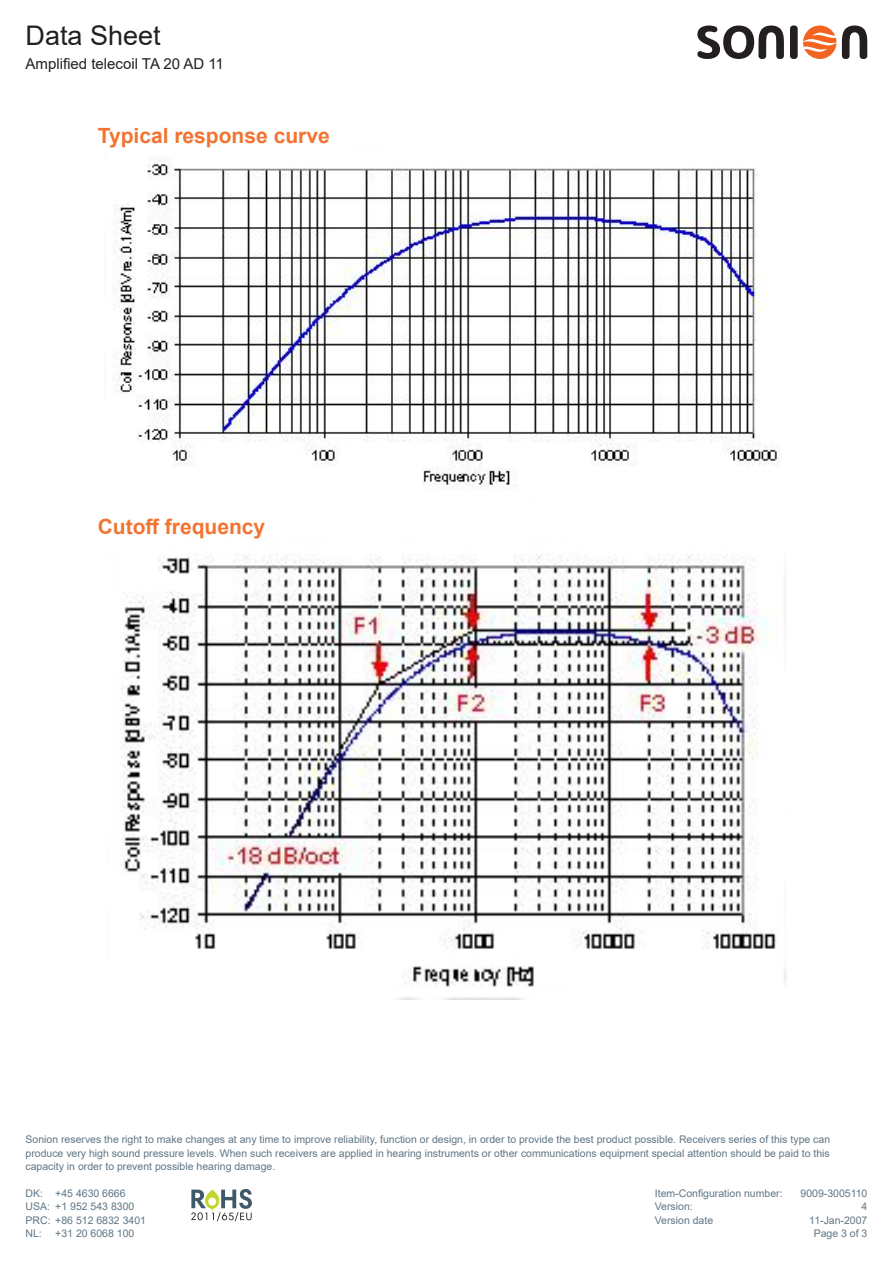
<style>
.page{position:relative;width:893px;height:1263px;background:#fff}
.page>*{position:absolute;margin:0;border:0;box-sizing:border-box;transform-origin:0 0}
.t1{font:27px "Arial";color:#231f20}
.Orange_heading{font:700 21px "Arial";color:#f37431}
.t2{font:15px "Arial";color:#231f20}
.t3{font:10.5px/13.5px "Arial";color:#5f7685}
</style>
<div class="page">
<div style="left:790px;top:26px;width:8px;height:33px;background:#231f20;border-radius:3px"></div>
<svg style="left:697px;top:26px;width:87px;height:33px"></svg>
<svg style="left:842px;top:26px;width:25px;height:33px"></svg>
<svg style="left:803px;top:26px;width:33px;height:33px"></svg>
<svg style="left:191px;top:1189px;width:61px;height:32px"></svg>
<img style="left:112px;top:160px;width:669px;height:329px">
<img style="left:121px;top:554px;width:665px;height:445px">
<h1 class="t1" style="left:26px;top:17px;width:137px">Data Sheet</h1>
<h3 class="t2" style="left:26px;top:54px;width:200px">Amplified telecoil TA 20 AD 11</h3>
<p class="Orange_heading" style="left:98px;top:121px;width:233px">Typical response curve</p>
<p class="Orange_heading" style="left:98px;top:512px;width:169px">Cutoff frequency</p>
<p class="t3" style="left:26px;top:1132px;width:806px;text-align:justify">Sonion reserves the right to make changes at any time to improve reliability, function or design, in order to provide the best product possible. Receivers series of this type can produce very high sound pressure levels. When such receivers are applied in hearing instruments or other communications equipment special attention should be paid to this capacity in order to prevent possible hearing damage.</p>
<p class="t3" style="left:26px;top:1186px;width:122px">DK: +45 4630 6666<br>USA: +1 952 543 8300<br>PRC: +86 512 6832 3401<br>NL:</p>
<p class="t3" style="left:55px;top:1226px;width:81px">+31 20 6068 100</p>
<p class="t3" style="left:655px;top:1186px;width:129px">Item-Configuration number:</p>
<p class="t3" style="left:800px;top:1186px;width:68px">9009-3005110</p>
<p class="t3" style="left:655px;top:1199px;width:39px">Version:</p>
<p class="t3" style="left:862px;top:1199px;width:7px">4</p>
<p class="t3" style="left:655px;top:1213px;width:60px">Version date</p>
<p class="t3" style="left:809px;top:1213px;width:60px;text-align:center">11-Jan-2007<br>Page 3 of 3</p>
</div>
